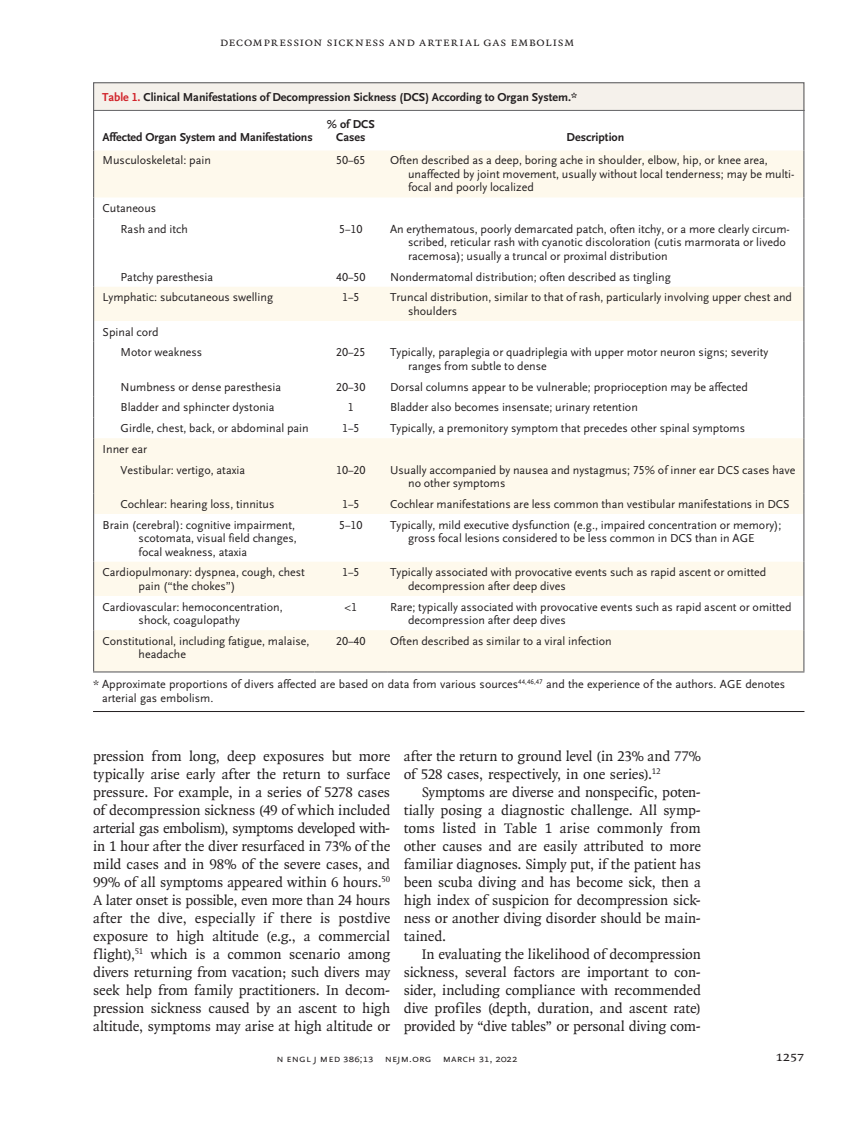
<style>
.page{position:relative;width:851px;height:1134px;background:#fff}
.page>*{position:absolute;margin:0;border:0;box-sizing:border-box;transform-origin:0 0}
.t1{font:15px/18px "OTNEJM Quadraat";letter-spacing:-.005em;color:#231f20;text-align:justify}
.t2{font:14.25px "OTNEJM Quadraat Cap";color:#231f20}
.t3{font:12.75px "OTNEJM Quadraat Small Cap";letter-spacing:.055em;color:#231f20}
.t4{font:12px/13.5px "OTNEJM Scala Sans LF";color:#231f20}
.t5{font:700 12px/13.5px "OTNEJM Scala Sans LF";color:#231f20;text-align:center}
.t6{font:10.8px "OTNEJM Scala Sans LF Cap";letter-spacing:.01em;color:#231f20}
.s1{color:#d1232a}
.s2{font-family:"OTNEJM Scala Sans LF Small Cap"}
</style>
<div class="page">
<div style="left:93px;top:83px;width:711px;height:28px;background:#f5f1eb"></div>
<div style="left:93px;top:82px;width:711px;height:29px;border:1px solid #636366"></div>
<hr style="left:93px;top:110px;width:711px;height:1px;background:#636366">
<svg style="left:94px;top:150px;width:709px;height:521px"></svg>
<hr style="left:93px;top:110px;width:1px;height:40px;background:#636366">
<hr style="left:803px;top:110px;width:1px;height:40px;background:#636366">
<hr style="left:93px;top:150px;width:1px;height:47px;background:#636366">
<hr style="left:803px;top:150px;width:1px;height:47px;background:#636366">
<svg style="left:93px;top:197px;width:1px;height:21px"></svg>
<svg style="left:803px;top:197px;width:1px;height:21px"></svg>
<hr style="left:93px;top:218px;width:1px;height:48px;background:#636366">
<hr style="left:803px;top:218px;width:1px;height:48px;background:#636366">
<svg style="left:93px;top:266px;width:1px;height:21px"></svg>
<svg style="left:803px;top:266px;width:1px;height:21px"></svg>
<hr style="left:93px;top:287px;width:1px;height:34px;background:#636366">
<hr style="left:803px;top:287px;width:1px;height:34px;background:#636366">
<svg style="left:93px;top:321px;width:1px;height:21px"></svg>
<svg style="left:803px;top:321px;width:1px;height:21px"></svg>
<hr style="left:93px;top:342px;width:1px;height:34px;background:#636366">
<hr style="left:803px;top:342px;width:1px;height:34px;background:#636366">
<svg style="left:93px;top:376px;width:1px;height:83px"></svg>
<svg style="left:803px;top:376px;width:1px;height:83px"></svg>
<hr style="left:93px;top:459px;width:1px;height:34px;background:#636366">
<hr style="left:803px;top:459px;width:1px;height:34px;background:#636366">
<svg style="left:93px;top:493px;width:1px;height:21px"></svg>
<svg style="left:803px;top:493px;width:1px;height:21px"></svg>
<hr style="left:93px;top:514px;width:1px;height:48px;background:#636366">
<hr style="left:803px;top:514px;width:1px;height:48px;background:#636366">
<hr style="left:93px;top:562px;width:1px;height:34px;background:#636366">
<hr style="left:803px;top:562px;width:1px;height:34px;background:#636366">
<hr style="left:93px;top:596px;width:1px;height:34px;background:#636366">
<hr style="left:803px;top:596px;width:1px;height:34px;background:#636366">
<hr style="left:93px;top:630px;width:1px;height:41px;background:#636366">
<hr style="left:803px;top:630px;width:1px;height:41px;background:#636366">
<hr style="left:93px;top:671px;width:221px;height:2px;background:#636366">
<hr style="left:314px;top:671px;width:73px;height:2px;background:#636366">
<hr style="left:387px;top:671px;width:417px;height:2px;background:#636366">
<hr style="left:93px;top:711px;width:711px;height:1px;background:#231f20">
<p class="t3" style="left:220px;top:35px;width:356px">Decompression Sickness and Arterial Gas Embolism</p>
<p class="t5" style="left:102px;top:90px;width:476px"><span class="s1">Table 1.</span> Clinical Manifestations of Decompression Sickness (DCS) According to Organ System.*</p>
<p class="t5" style="left:103px;top:131px;width:212px">Affected Organ System and Manifestations</p>
<p class="t5" style="left:327px;top:118px;width:49px">% of DCS<br>Cases</p>
<p class="t5" style="left:566px;top:131px;width:59px">Description</p>
<p class="t4" style="left:103px;top:154px;width:110px">Musculoskeletal: pain</p>
<p class="t4" style="left:336px;top:154px;width:31px">50−65</p>
<p class="t4" style="left:408px;top:154px;width:388px;text-indent:-18px">Often described as a deep, boring ache in shoulder, elbow, hip, or knee area, unaffected by joint movement, usually without local tenderness; may be multi&shy;focal and poorly localized</p>
<p class="t4" style="left:121px;top:198px;width:69px;line-height:20.7px;text-indent:-18px">Cutaneous<br>Rash and itch</p>
<p class="t4" style="left:339px;top:223px;width:25px">5−10</p>
<p class="t4" style="left:408px;top:223px;width:383px;text-indent:-18px">An erythematous, poorly demarcated patch, often itchy, or a more clearly circum&shy;scribed, reticular rash with cyanotic discoloration (cutis marmorata or livedo racemosa); usually a truncal or proximal distribution</p>
<p class="t4" style="left:121px;top:270px;width:94px">Patchy paresthesia</p>
<p class="t4" style="left:336px;top:270px;width:31px">40−50</p>
<p class="t4" style="left:390px;top:270px;width:282px">Nondermatomal distribution; often described as tingling</p>
<p class="t4" style="left:103px;top:291px;width:172px">Lymphatic: subcutaneous swelling</p>
<p class="t4" style="left:342px;top:291px;width:19px">1−5</p>
<p class="t4" style="left:408px;top:291px;width:385px;text-indent:-18px">Truncal distribution, similar to that of rash, particularly involving upper chest and shoulders</p>
<p class="t4" style="left:121px;top:322px;width:83px;line-height:20.7px;text-indent:-18px">Spinal cord<br>Motor weakness</p>
<p class="t4" style="left:336px;top:346px;width:31px">20−25</p>
<p class="t4" style="left:408px;top:346px;width:362px;text-indent:-18px">Typically, paraplegia or quadriplegia with upper motor neuron signs; severity ranges from subtle to dense</p>
<p class="t4" style="left:121px;top:380px;width:162px">Numbness or dense paresthesia</p>
<p class="t4" style="left:336px;top:380px;width:31px">20−30</p>
<p class="t4" style="left:390px;top:380px;width:359px">Dorsal columns appear to be vulnerable; proprioception may be affected</p>
<p class="t4" style="left:121px;top:401px;width:155px">Bladder and sphincter dystonia</p>
<p class="t4" style="left:348px;top:401px;width:7px">1</p>
<p class="t4" style="left:390px;top:401px;width:249px">Bladder also becomes insensate; urinary retention</p>
<p class="t4" style="left:121px;top:422px;width:190px">Girdle, chest, back, or abdominal pain</p>
<p class="t4" style="left:342px;top:422px;width:19px">1−5</p>
<p class="t4" style="left:390px;top:422px;width:356px">Typically, a premonitory symptom that precedes other spinal symptoms</p>
<p class="t4" style="left:121px;top:439px;width:126px;line-height:20.7px;text-indent:-18px">Inner ear<br>Vestibular: vertigo, ataxia</p>
<p class="t4" style="left:336px;top:463px;width:31px">10−20</p>
<p class="t4" style="left:408px;top:463px;width:389px;text-indent:-18px">Usually accompanied by nausea and nystagmus; 75% of inner ear DCS cases have no other symptoms</p>
<p class="t4" style="left:121px;top:498px;width:155px">Cochlear: hearing loss, tinnitus</p>
<p class="t4" style="left:342px;top:498px;width:19px">1−5</p>
<p class="t4" style="left:390px;top:498px;width:401px">Cochlear manifestations are less common than vestibular manifestations in DCS</p>
<p class="t4" style="left:139px;top:518px;width:160px;text-indent:-36px">Brain (cerebral): cognitive impairment, scotomata, visual field changes, focal weakness, ataxia</p>
<p class="t4" style="left:339px;top:518px;width:25px">5−10</p>
<p class="t4" style="left:408px;top:518px;width:375px;text-indent:-18px">Typically, mild executive dysfunction (e.g., impaired concentration or memory); gross focal lesions considered to be less common in DCS than in AGE</p>
<p class="t4" style="left:139px;top:566px;width:168px;text-indent:-36px">Cardiopulmonary: dyspnea, cough, chest pain (“the chokes”)</p>
<p class="t4" style="left:342px;top:566px;width:19px">1−5</p>
<p class="t4" style="left:408px;top:566px;width:359px;text-indent:-18px">Typically associated with provocative events such as rapid ascent or omitted decompression after deep dives</p>
<p class="t4" style="left:103px;top:600px;width:182px;text-align:center">Cardiovascular: hemoconcentration, shock, coagulopathy</p>
<p class="t4" style="left:344px;top:600px;width:14px">&lt;1</p>
<p class="t4" style="left:408px;top:600px;width:385px;text-indent:-18px">Rare; typically associated with provocative events such as rapid ascent or omitted decompression after deep dives</p>
<p class="t4" style="left:139px;top:635px;width:172px;text-indent:-36px">Constitutional, including fatigue, malaise, headache</p>
<p class="t4" style="left:336px;top:635px;width:31px">20−40</p>
<p class="t4" style="left:390px;top:635px;width:223px">Often described as similar to a viral infection</p>
<p class="t4" style="left:102px;top:678px;width:684px;text-indent:-9px">* Approximate proportions of divers affected are based on data from various sources<sup>44,46,47</sup> and the experience of the authors. AGE denotes arterial gas embolism.</p>
<p class="t1" style="left:93px;top:747px;width:299px">pression from long, deep exposures but more typically arise early after the return to surface pressure. For example, in a series of 5278 cases of decompression sickness (49 of which included arterial gas embolism), symptoms developed with&shy;in 1 hour after the diver resurfaced in 73% of the mild cases and in 98% of the severe cases, and 99% of all symptoms appeared within 6 hours.<sup>50<br></sup>A later onset is possible, even more than 24 hours after the dive, especially if there is postdive exposure to high altitude (e.g., a commercial flight),<sup>51</sup> which is a common scenario among divers returning from vacation; such divers may seek help from family practitioners. In decom&shy;pression sickness caused by an ascent to high altitude, symptoms may arise at high altitude or</p>
<p class="t1" style="left:403px;top:747px;width:298px">after the return to ground level (in 23% and 77% of 528 cases, respectively, in one series).<sup>12</sup></p>
<p class="t1" style="left:404px;top:783px;width:299px;text-indent:18px">Symptoms are diverse and nonspecific, poten&shy;tially posing a diagnostic challenge. All symp&shy;toms listed in Table 1 arise commonly from other causes and are easily attributed to more familiar diagnoses. Simply put, if the patient has been scuba diving and has become sick, then a high index of suspicion for decompression sick&shy;ness or another diving disorder should be main&shy;tained.</p>
<p class="t1" style="left:404px;top:945px;width:299px;text-indent:18px">In evaluating the likelihood of decompression sickness, several factors are important to con&shy;sider, including compliance with recommended dive profiles (depth, duration, and ascent rate) provided by “dive tables” or personal diving com-</p>
<p class="t6" style="left:276px;top:1053px;width:243px">n engl j med 386;13 nejm.org <span class="s2">March 31, 2022</span></p>
<p class="t2" style="left:775px;top:1048px;width:30px">1257</p>
</div>
